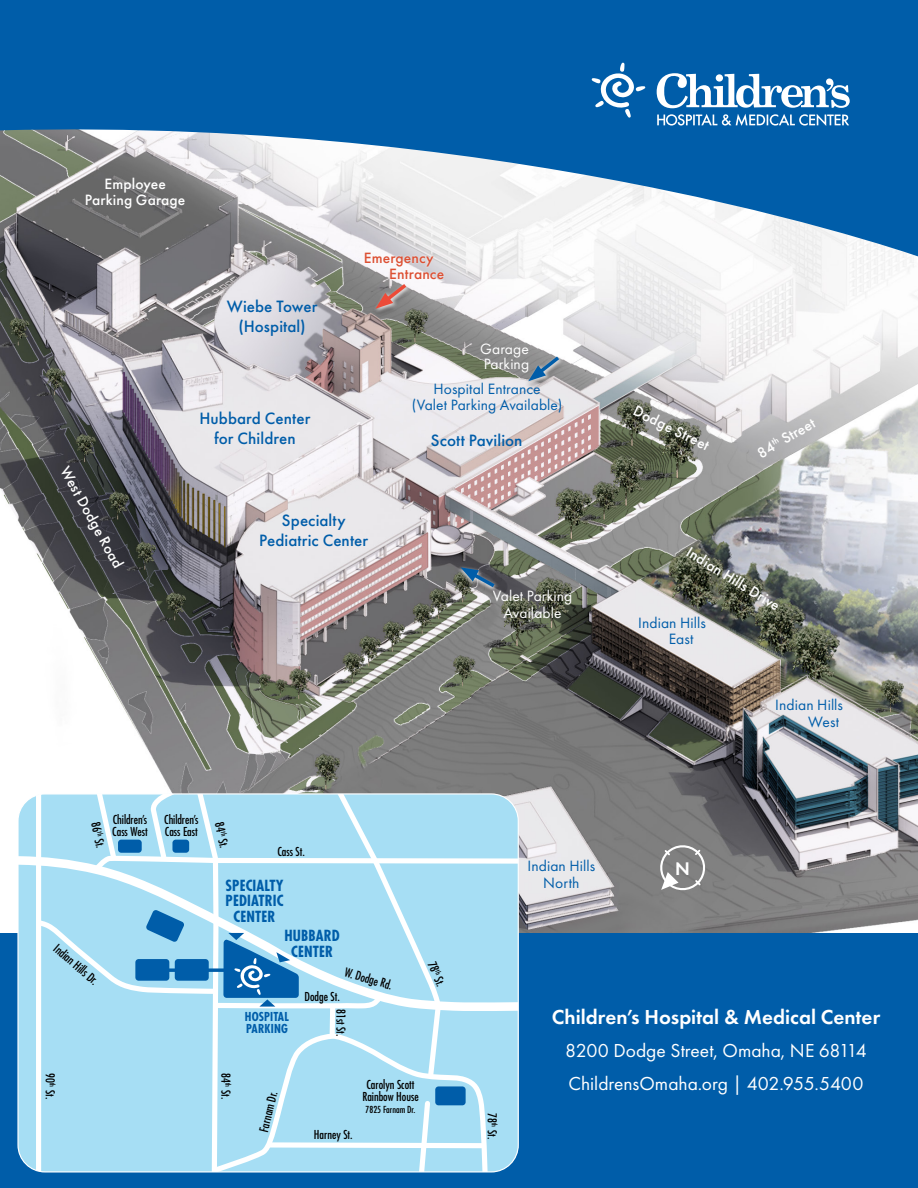
<style>
.page{position:relative;width:918px;height:1188px;background:#fff}
.page>*{position:absolute;margin:0;border:0;box-sizing:border-box;transform-origin:0 0}
.Body{font:600 21px "Futura PT";color:#fff}
.Body-2{font:19.5px "Futura PT";color:#fff}
.Body-3{font:600 19.05px "Futura PT";color:#fff}
.Body_-_NoSpcAftr{font:500 17.1px/19.5px "Futura PT";letter-spacing:.005em;color:#005da9;text-align:center}
.Body_-_NoSpcAftr-2{font:15.45px/16.4px "Futura PT";letter-spacing:.005em;color:#005da9;text-align:center}
.Body_-_NoSpcAftr-3{font:500 15.45px/16.4px "Futura PT";letter-spacing:.01em;color:#fff;text-align:center}
.Body_-_NoSpcAftr-4{font:15.45px/15.5px "Futura PT";letter-spacing:.005em;color:#fff}
.Body_-_NoSpcAftr-5{font:500 15.45px/15.5px "Futura PT";letter-spacing:.01em;color:#dc5034}
.t1{font:700 condensed 15px/15.5px "Futura Std";letter-spacing:.01em;color:#005da9;text-align:center}
.t2{font:condensed 12px/12px "Futura Std";color:#000}
.t3{font:700 condensed 12px/12px "Futura Std";letter-spacing:.01em;color:#005da9}
.t4{font:condensed 9.45px "Futura Std";color:#000}
</style>
<div class="page">
<img style="left:0;top:261px;width:918px;height:673px">
<svg style="left:455px;top:553px;width:46px;height:48px;background:#677073"></svg>
<div style="left:524px;top:356px;width:41px;height:35px;background:#231f20;opacity:.55"></div>
<svg style="left:524px;top:351px;width:39px;height:35px"></svg>
<div style="left:371px;top:284px;width:41px;height:34px;background:#231f20;opacity:.55"></div>
<svg style="left:371px;top:281px;width:40px;height:33px"></svg>
<div style="left:363px;top:250px;width:82px;height:31px;background:#fff;opacity:.75"></div>
<svg style="left:656px;top:844px;width:53px;height:50px;background:#939393"></svg>
<svg style="left:0;top:0;width:918px;height:261px;fill:#005da9"></svg>
<svg style="left:591px;top:62px;width:259px;height:64px"></svg>
<div style="left:0;top:934px;width:918px;height:254px;background:#005da9"></div>
<div style="left:19px;top:851px;width:13px;height:165px;background:#a6def4"></div>
<svg style="left:32px;top:794px;width:486px;height:377px;background:#a8dcf2"></svg>
<p class="Body_-_NoSpcAftr-3" style="left:85px;top:176px;width:102px">Employee<br>Parking Garage</p>
<p class="Body_-_NoSpcAftr-3" style="left:71px;top:463px;width:115px;rotate:61deg">West Dodge Road</p>
<p class="Body_-_NoSpcAftr" style="left:227px;top:297px;width:92px">Wiebe Tower (Hospital)</p>
<p class="Body_-_NoSpcAftr" style="left:199px;top:409px;width:113px">Hubbard Center for Children</p>
<p class="Body_-_NoSpcAftr-5" style="left:389px;top:250px;width:57px;text-indent:-25px">Emergency<br>Entrance</p>
<p class="Body_-_NoSpcAftr-4" style="left:480px;top:341px;width:50px">Garage<br>Parking</p>
<p class="Body_-_NoSpcAftr-2" style="left:412px;top:380px;width:152px">Hospital Entrance<br>(Valet Parking Available)</p>
<p class="Body_-_NoSpcAftr" style="left:431px;top:431px;width:93px">Scott Pavilion</p>
<p class="Body_-_NoSpcAftr" style="left:259px;top:511px;width:111px">Specialty<br>Pediatric Center</p>
<p class="Body_-_NoSpcAftr-4" style="left:493px;top:588px;width:81px;line-height:16.4px;text-align:center">Valet Parking<br>Available</p>
<p class="t2" style="left:101px;top:821px;width:27px;rotate:77deg">86<sup>th</sup> St.</p>
<p class="t2" style="left:112px;top:813px;width:37px">Children’s<br>Cass West</p>
<p class="t2" style="left:164px;top:813px;width:36px">Children’s<br>Cass East</p>
<p class="t2" style="left:60px;top:942px;width:56px;rotate:41deg">Indian Hills Dr.</p>
<p class="t2" style="left:225px;top:821px;width:28px;rotate:77deg">84<sup>th</sup> St.</p>
<p class="t2" style="left:278px;top:846px;width:29px">Cass St.</p>
<p class="t1" style="left:226px;top:878px;width:59px">SPECIALTY<br>PEDIATRIC<br>CENTER</p>
<p class="t1" style="left:285px;top:928px;width:57px">HUBBARD<br>CENTER</p>
<p class="t2" style="left:347px;top:966px;width:51px;rotate:17deg">W. Dodge Rd.</p>
<p class="t2" style="left:304px;top:991px;width:37px">Dodge St.</p>
<p class="t2" style="left:437px;top:960px;width:28px;rotate:68deg">78<sup>th</sup> St.</p>
<p class="Body_-_NoSpcAftr-2" style="left:528px;top:858px;width:69px">Indian Hills<br>North</p>
<p class="Body_-_NoSpcAftr-3" style="left:638px;top:402px;width:84px;rotate:26deg">Dodge Street</p>
<p class="Body_-_NoSpcAftr-3" style="left:754px;top:448px;width:66px;rotate:-31deg">84<sup>th</sup> Street</p>
<p class="Body_-_NoSpcAftr-3" style="left:692px;top:544px;width:108px;rotate:31deg">Indian Hills Drive</p>
<p class="Body_-_NoSpcAftr-2" style="left:669px;top:614px;width:39px;text-align:left;text-indent:-31px">Indian Hills<br>East</p>
<p class="Body-3" style="left:675px;top:857px;width:16px">N</p>
<p class="Body_-_NoSpcAftr-2" style="left:775px;top:697px;width:69px;text-align:right">Indian Hills<br>West</p>
<p class="t2" style="left:56px;top:1073px;width:28px;rotate:90deg">90<sup>th</sup> St.</p>
<p class="t3" style="left:245px;top:1010px;width:45px">HOSPITAL<br>PARKING</p>
<p class="t2" style="left:232px;top:1073px;width:28px;rotate:90deg">84<sup>th</sup> St.</p>
<p class="t2" style="left:258px;top:1130px;width:43px;rotate:-76deg">Farnam Dr.</p>
<p class="t2" style="left:347px;top:1009px;width:29px;rotate:90deg">81st St.</p>
<p class="Body" style="left:552px;top:1004px;width:330px">Children’s Hospital &amp; Medical Center</p>
<p class="Body-2" style="left:565px;top:1039px;width:303px">8200 Dodge Street, Omaha, NE 68114</p>
<p class="Body-2" style="left:569px;top:1072px;width:296px">ChildrensOmaha.org | 402.955.5400</p>
<p class="t2" style="left:362px;top:1079px;width:58px;text-align:center">Carolyn Scott<br>Rainbow House</p>
<p class="t4" style="left:366px;top:1104px;width:51px">7825 Farnam Dr.</p>
<p class="t2" style="left:498px;top:1113px;width:28px;rotate:90deg">78<sup>th</sup> St.</p>
<p class="t2" style="left:314px;top:1128px;width:40px">Harney St.</p>
</div>
